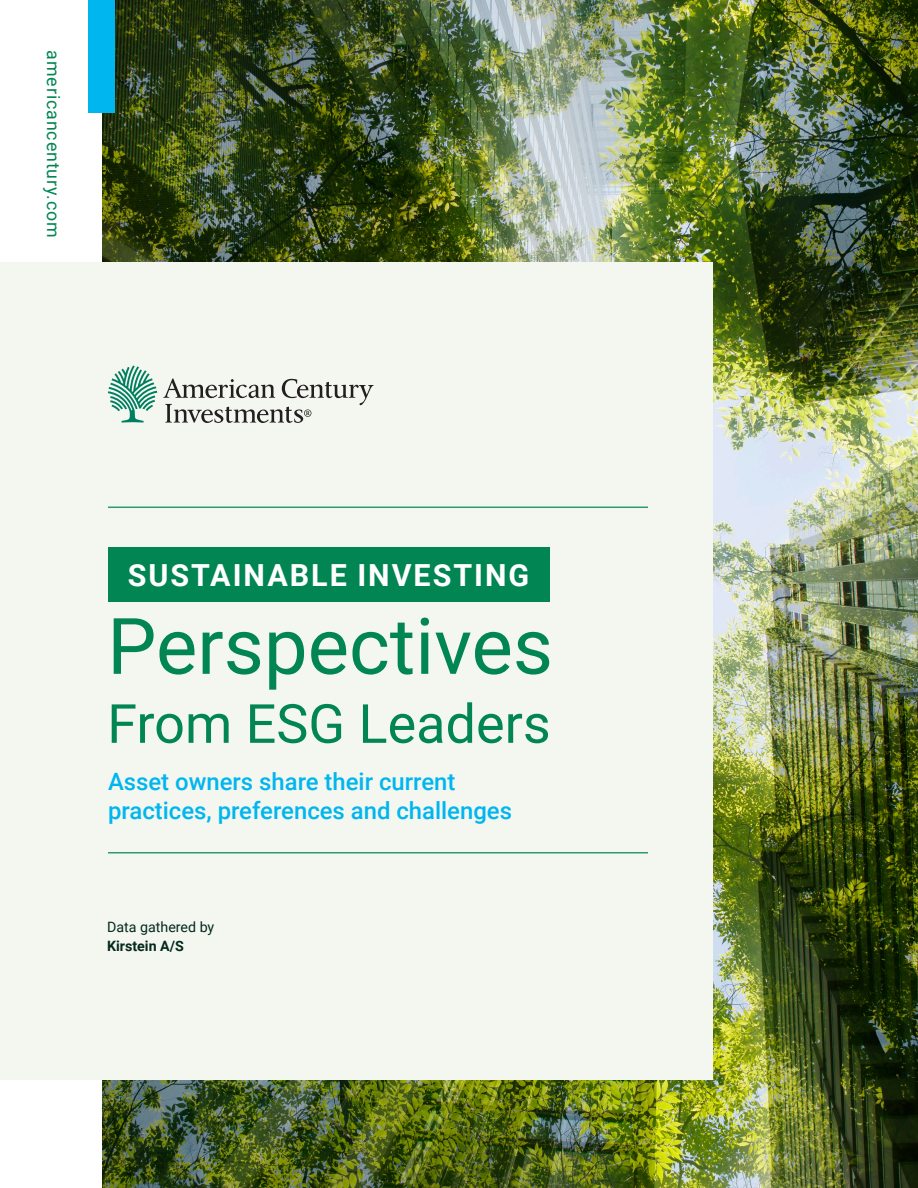
<style>
.page{position:relative;width:918px;height:1188px;background:#fff}
.page>*{position:absolute;margin:0;border:0;box-sizing:border-box;transform-origin:0 0}
.t1{font:78px "Roboto";color:#008553}
.t2{font:54px "Roboto";color:#008553}
.Section_Title{font:700 30.45px "Roboto";letter-spacing:.065em;color:#fff}
.Section_Title-2{font:500 23.85px/28.7px "Roboto";color:#00b6ef}
.Body_sub-head{font:17.85px "Roboto";letter-spacing:.05em;color:#008553}
.Body_sub-head-2{font:14.25px/19.5px "Roboto";color:#032a1d}
.s1{font-weight:700}
</style>
<div class="page">
<img style="left:103px;top:0;width:815px;height:1188px">
<div style="left:0;top:263px;width:712px;height:817px;background:#f4f6f0"></div>
<svg style="left:108px;top:365px;width:49px;height:58px"></svg>
<svg style="left:163px;top:378px;width:211px;height:45px"></svg>
<hr style="left:108px;top:507px;width:540px;height:1px;background:#2d9973">
<hr style="left:108px;top:852px;width:540px;height:2px;background:#2d9973">
<div style="left:88px;top:0;width:27px;height:112px;background:#00b6ef"></div>
<div style="left:108px;top:547px;width:442px;height:54px;background:#008553"></div>
<p class="Body_sub-head" style="left:66px;top:50px;width:189px;rotate:90deg">americancentury.com</p>
<p class="Section_Title" style="left:128px;top:553px;width:403px">SUSTAINABLE INVESTING</p>
<p class="t1" style="left:107px;top:591px;width:447px">Perspectives</p>
<p class="t2" style="left:107px;top:686px;width:445px">From ESG Leaders</p>
<p class="Section_Title-2" style="left:108px;top:766px;width:406px">Asset owners share their current practices, preferences and challenges</p>
<p class="Body_sub-head-2" style="left:107px;top:916px;width:109px">Data gathered by<br><span class="s1">Kirstein A/S</span></p>
</div>
